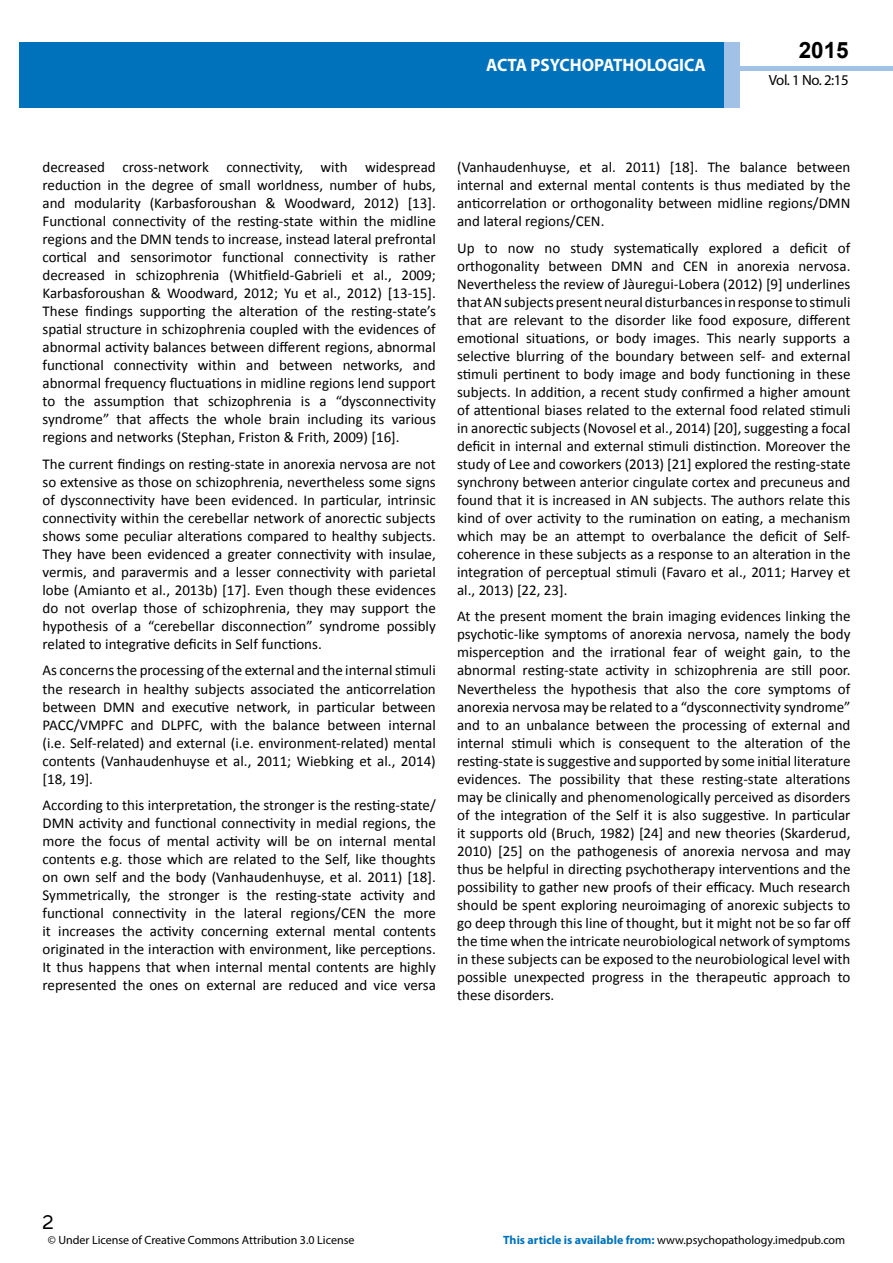
<style>
.page{position:relative;width:893px;height:1263px;background:#fff}
.page>*{position:absolute;margin:0;border:0;box-sizing:border-box;transform-origin:0 0}
.t1{font:25.5px "Tunga";color:#000}
.t2{font:700 22.5px "Arial";color:#000}
.t3{font:700 18px "Myriad Pro";color:#fff;scale:.96 1}
.t4{font:15px/18px "Calibri";color:#000;text-align:justify}
.t5{font:14.85px "Myriad Pro";letter-spacing:-.03em;color:#000}
.t6{font:12px "Myriad Pro";color:#000}
.s1{font-weight:700;color:#0072bc}
</style>
<div class="page">
<div style="left:722px;top:66px;width:171px;height:5px;background:#a1c1e6"></div>
<div style="left:19px;top:42px;width:706px;height:66px;background:#0072bc"></div>
<div style="left:725px;top:42px;width:15px;height:66px;background:#a1c1e6"></div>
<p class="t3" style="left:486px;top:53px;width:230px">ACTA PSYCHOPATHOLOGICA</p>
<h2 class="t2" style="left:799px;top:35px;width:52px">2015</h2>
<p class="t5" style="left:769px;top:71px;width:81px">Vol. 1 No. 2:15</p>
<p class="t4" style="left:43px;top:158px;width:395px">decreased cross-network connectivity, with widespread reduction in the degree of small worldness, number of hubs, and modularity (Karbasforoushan &amp; Woodward, 2012) [13].<br>Functional connectivity of the resting-state within the midline regions and the DMN tends to increase, instead lateral prefrontal cortical and sensorimotor functional connectivity is rather decreased in schizophrenia (Whitfield-Gabrieli et al., 2009; Karbasforoushan &amp; Woodward, 2012; Yu et al., 2012) [13-15].<br>These findings supporting the alteration of the resting-state’s spatial structure in schizophrenia coupled with the evidences of abnormal activity balances between different regions, abnormal functional connectivity within and between networks, and abnormal frequency fluctuations in midline regions lend support to the assumption that schizophrenia is a “dysconnectivity syndrome” that affects the whole brain including its various regions and networks (Stephan, Friston &amp; Frith, 2009) [16].</p>
<p class="t4" style="left:43px;top:455px;width:395px">The current findings on resting-state in anorexia nervosa are not so extensive as those on schizophrenia, nevertheless some signs of dysconnectivity have been evidenced. In particular, intrinsic connectivity within the cerebellar network of anorectic subjects shows some peculiar alterations compared to healthy subjects.<br>They have been evidenced a greater connectivity with insulae, vermis, and paravermis and a lesser connectivity with parietal lobe (Amianto et al., 2013b) [17]. Even though these evidences do not overlap those of schizophrenia, they may support the hypothesis of a “cerebellar disconnection” syndrome possibly related to integrative deficits in Self functions.</p>
<p class="t4" style="left:43px;top:661px;width:395px">As concerns the processing of the external and the internal stimuli the research in healthy subjects associated the anticorrelation between DMN and executive network, in particular between PACC/VMPFC and DLPFC, with the balance between internal (i.e. Self-related) and external (i.e. environment-related) mental contents (Vanhaudenhuyse et al., 2011; Wiebking et al., 2014) [18, 19].</p>
<p class="t4" style="left:43px;top:796px;width:395px">According to this interpretation, the stronger is the resting-state/ DMN activity and functional connectivity in medial regions, the more the focus of mental activity will be on internal mental contents e.g. those which are related to the Self, like thoughts on own self and the body (Vanhaudenhuyse, et al. 2011) [18].<br>Symmetrically, the stronger is the resting-state activity and functional connectivity in the lateral regions/CEN the more it increases the activity concerning external mental contents originated in the interaction with environment, like perceptions.<br>It thus happens that when internal mental contents are highly represented the ones on external are reduced and vice versa</p>
<p class="t4" style="left:457px;top:158px;width:395px">(Vanhaudenhuyse, et al. 2011) [18]. The balance between internal and external mental contents is thus mediated by the anticorrelation or orthogonality between midline regions/DMN and lateral regions/CEN.</p>
<p class="t4" style="left:457px;top:239px;width:395px">Up to now no study systematically explored a deficit of orthogonality between DMN and CEN in anorexia nervosa.<br>Nevertheless the review of Jàuregui-Lobera (2012) [9] underlines that AN subjects present neural disturbances in response to stimuli that are relevant to the disorder like food exposure, different emotional situations, or body images. This nearly supports a selective blurring of the boundary between self- and external stimuli pertinent to body image and body functioning in these subjects. In addition, a recent study confirmed a higher amount of attentional biases related to the external food related stimuli in anorectic subjects (Novosel et al., 2014) [20], suggesting a focal deficit in internal and external stimuli distinction. Moreover the study of Lee and coworkers (2013) [21] explored the resting-state synchrony between anterior cingulate cortex and precuneus and found that it is increased in AN subjects. The authors relate this kind of over activity to the rumination on eating, a mechanism which may be an attempt to overbalance the deficit of Self&shy;coherence in these subjects as a response to an alteration in the integration of perceptual stimuli (Favaro et al., 2011; Harvey et al., 2013) [22, 23].</p>
<p class="t4" style="left:457px;top:607px;width:395px">At the present moment the brain imaging evidences linking the psychotic-like symptoms of anorexia nervosa, namely the body misperception and the irrational fear of weight gain, to the abnormal resting-state activity in schizophrenia are still poor.<br>Nevertheless the hypothesis that also the core symptoms of anorexia nervosa may be related to a “dysconnectivity syndrome” and to an unbalance between the processing of external and internal stimuli which is consequent to the alteration of the resting-state is suggestive and supported by some initial literature evidences. The possibility that these resting-state alterations may be clinically and phenomenologically perceived as disorders of the integration of the Self it is also suggestive. In particular it supports old (Bruch, 1982) [24] and new theories (Skarderud, 2010) [25] on the pathogenesis of anorexia nervosa and may thus be helpful in directing psychotherapy interventions and the possibility to gather new proofs of their efficacy. Much research should be spent exploring neuroimaging of anorexic subjects to go deep through this line of thought, but it might not be so far off the time when the intricate neurobiological network of symptoms in these subjects can be exposed to the neurobiological level with possible unexpected progress in the therapeutic approach to these disorders.</p>
<h1 class="t1" style="left:42px;top:1205px;width:13px">2</h1>
<p class="t6" style="left:48px;top:1232px;width:308px">© Under License of Creative Commons Attribution 3.0 License</p>
<p class="t6" style="left:503px;top:1232px;width:343px"><span class="s1">This article is available from:</span> www.psychopathology.imedpub.com</p>
</div>
